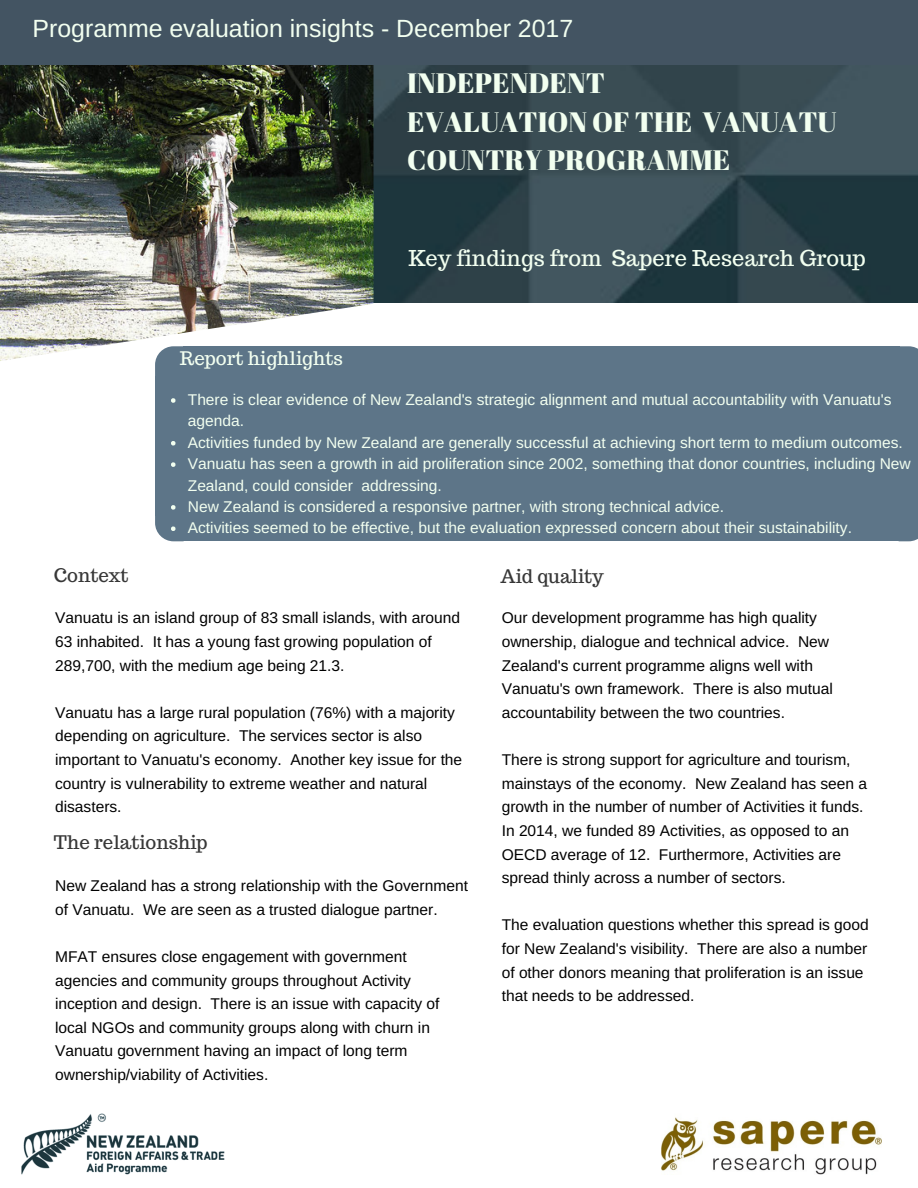
<style>
.page{position:relative;width:918px;height:1188px;background:#fff}
.page>*{position:absolute;margin:0;border:0;box-sizing:border-box;transform-origin:0 0}
.t1{font:28.05px/38.2px "Abril Fatface";color:#f2fff0}
.t2{font:24.9px "Arimo";color:#f2fff0}
.t3{font:21.75px "Trocchi";color:#f2fff0}
.t4{font:18.75px "Trocchi";color:#373737}
.t5{font:18.75px "Trocchi";color:#f2fff0}
.t6{font:15.6px/23.7px "Arimo";color:#000}
.t7{font:15.6px/21.3px "Arimo";color:#f2fff0}
</style>
<div class="page">
<img style="left:373px;top:64px;width:545px;height:239px">
<img style="left:0;top:64px;width:373px;height:297px">
<div style="left:0;top:0;width:918px;height:64px;background:#435462"></div>
<svg style="left:900px;top:346px;width:18px;height:30px"></svg>
<div style="left:899px;top:376px;width:19px;height:140px;background:#5d7588"></div>
<div style="left:183px;top:376px;width:717px;height:140px;background:#5d7588"></div>
<div style="left:183px;top:346px;width:717px;height:31px;background:#5d7588"></div>
<svg style="left:155px;top:346px;width:28px;height:30px"></svg>
<div style="left:155px;top:376px;width:29px;height:140px;background:#5d7588"></div>
<div style="left:183px;top:515px;width:717px;height:26px;background:#5d7588"></div>
<svg style="left:900px;top:516px;width:18px;height:25px"></svg>
<img style="left:21px;top:1113px;width:204px;height:62px">
<svg style="left:171px;top:398px;width:4px;height:5px"></svg>
<svg style="left:171px;top:441px;width:4px;height:5px"></svg>
<svg style="left:171px;top:462px;width:4px;height:5px"></svg>
<svg style="left:155px;top:505px;width:28px;height:36px"></svg>
<img style="left:661px;top:1117px;width:221px;height:57px">
<h2 class="t2" style="left:33px;top:15px;width:542px">Programme evaluation insights - December 2017</h2>
<h1 class="t1" style="left:407px;top:63px;width:431px">INDEPENDENT<br>EVALUATION OF THE VANUATU<br>COUNTRY PROGRAMME</h1>
<p class="t5" style="left:180px;top:345px;width:164px">Report highlights</p>
<h3 class="t3" style="left:408px;top:243px;width:459px">Key findings from Sapere Research Group</h3>
<p class="t4" style="left:54px;top:563px;width:76px">Context</p>
<p class="t7" style="left:188px;top:389px;width:725px">There is clear evidence of New Zealand's strategic alignment and mutual accountability with Vanuatu's agenda.<br>Activities funded by New Zealand are generally successful at achieving short term to medium outcomes.<br>Vanuatu has seen a growth in aid proliferation since 2002, something that donor countries, including New Zealand, could consider addressing.<br>New Zealand is considered a responsive partner, with strong technical advice.<br>Activities seemed to be effective, but the evaluation expressed concern about their sustainability.</p>
<p class="t4" style="left:501px;top:564px;width:105px">Aid quality</p>
<p class="t6" style="left:55px;top:606px;width:407px">Vanuatu is an island group of 83 small islands, with around<br>63 inhabited. It has a young fast growing population of<br>289,700, with the medium age being 21.3.</p>
<p class="t6" style="left:55px;top:701px;width:409px">Vanuatu has a large rural population (76%) with a majority depending on agriculture. The services sector is also important to Vanuatu's economy. Another key issue for the country is vulnerability to extreme weather and natural disasters.</p>
<p class="t4" style="left:54px;top:830px;width:155px">The relationship</p>
<p class="t6" style="left:55px;top:874px;width:414px">New Zealand has a strong relationship with the Government of Vanuatu. We are seen as a trusted dialogue partner.</p>
<p class="t6" style="left:55px;top:945px;width:386px">MFAT ensures close engagement with government agencies and community groups throughout Activity inception and design. There is an issue with capacity of local NGOs and community groups along with churn in Vanuatu government having an impact of long term ownership/viability of Activities.</p>
<p class="t6" style="left:502px;top:606px;width:333px">Our development programme has high quality ownership, dialogue and technical advice. New Zealand's current programme aligns well with Vanuatu's own framework. There is also mutual accountability between the two countries.</p>
<p class="t6" style="left:502px;top:748px;width:367px">There is strong support for agriculture and tourism, mainstays of the economy. New Zealand has seen a growth in the number of number of Activities it funds.<br>In 2014, we funded 89 Activities, as opposed to an OECD average of 12. Furthermore, Activities are spread thinly across a number of sectors.</p>
<p class="t6" style="left:502px;top:913px;width:369px">The evaluation questions whether this spread is good for New Zealand's visibility. There are also a number of other donors meaning that proliferation is an issue that needs to be addressed.</p>
</div>
